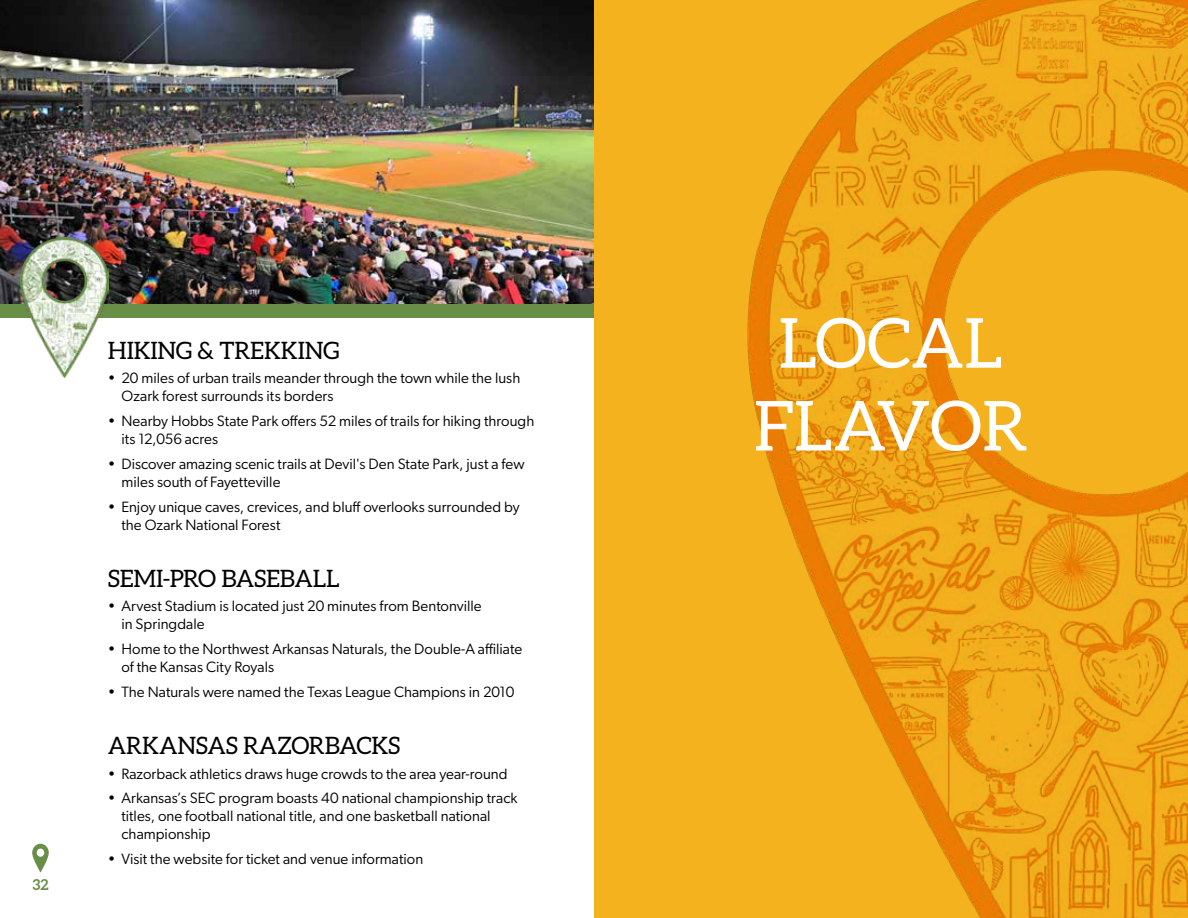
<style>
.page{position:relative;width:1188px;height:918px;background:#fff}
.page>*{position:absolute;margin:0;border:0;box-sizing:border-box;transform-origin:0 0}
.t1{font:69px/82.8px "Aleo";color:#fff;text-align:center}
.t2{font:24px "Aleo";letter-spacing:-.01em;color:#000}
.t3{font:15px/18px "Gibson";letter-spacing:.005em;color:#000}
.t4{font:700 15px "Aleo";color:#698e47}
</style>
<div class="page">
<svg style="left:32px;top:844px;width:17px;height:29px"></svg>
<img style="left:0;top:0;width:594px;height:305px">
<div style="left:0;top:305px;width:594px;height:13px;background:#698e47"></div>
<img style="left:21px;top:237px;width:87px;height:140px">
<div style="left:594px;top:0;width:594px;height:918px;background:#f5b21f"></div>
<img style="left:747px;top:0;width:441px;height:918px">
<p class="t4" style="left:33px;top:876px;width:17px">32</p>
<h2 class="t2" style="left:108px;top:336px;width:233px">HIKING &amp; TREKKING</h2>
<p class="t3" style="left:121px;top:369px;width:400px;text-indent:-14px">• 20 miles of urban trails meander through the town while the lush<br>Ozark forest surrounds its borders</p>
<p class="t3" style="left:121px;top:412px;width:414px;text-indent:-14px">• Nearby Hobbs State Park offers 52 miles of trails for hiking through its 12,056 acres</p>
<p class="t3" style="left:121px;top:454px;width:405px;text-indent:-14px">• Discover amazing scenic trails at Devil's Den State Park, just a few miles south of Fayetteville</p>
<p class="t3" style="left:121px;top:497px;width:400px;text-indent:-14px">• Enjoy unique caves, crevices, and bluff overlooks surrounded by the Ozark National Forest</p>
<h2 class="t2" style="left:108px;top:564px;width:233px">SEMI-PRO BASEBALL</h2>
<p class="t3" style="left:121px;top:597px;width:362px;text-indent:-14px">• Arvest Stadium is located just 20 minutes from Bentonville in Springdale</p>
<p class="t3" style="left:121px;top:640px;width:402px;text-indent:-14px">• Home to the Northwest Arkansas Naturals, the Double-A affiliate of the Kansas City Royals</p>
<p class="t3" style="left:108px;top:682px;width:408px">• The Naturals were named the Texas League Champions in 2010</p>
<h2 class="t2" style="left:108px;top:732px;width:294px">ARKANSAS RAZORBACKS</h2>
<p class="t3" style="left:108px;top:764px;width:401px">• Razorback athletics draws huge crowds to the area year-round</p>
<p class="t3" style="left:121px;top:789px;width:398px;text-indent:-14px">• Arkansas’s SEC program boasts 40 national championship track titles, one football national title, and one basketball national championship</p>
<p class="t3" style="left:108px;top:850px;width:317px">• Visit the website for ticket and venue information</p>
<h1 class="t1" style="left:754px;top:301px;width:276px">LOCAL<br>FLAVOR</h1>
</div>
